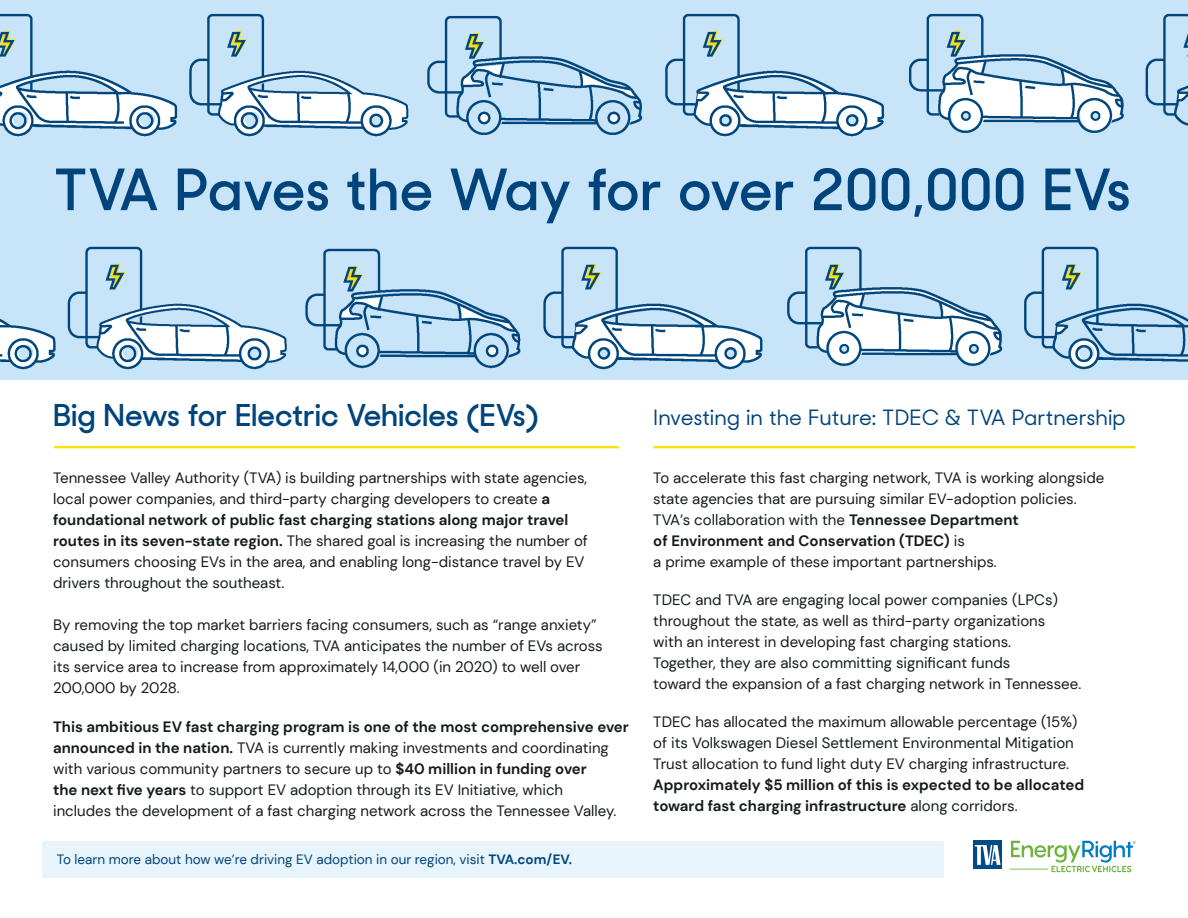
<style>
.page{position:relative;width:1188px;height:918px;background:#fff}
.page>*{position:absolute;margin:0;border:0;box-sizing:border-box;transform-origin:0 0}
.t1{font:600 57px "Sharp Sans Display No 2";letter-spacing:.005em;color:#00447b}
.t2{font:600 30px "Sharp Sans Display No 2";color:#00447b}
.t3{font:500 21px "Sharp Sans Display No 2";color:#00447b}
.t4{font:15px/21px "DM Sans";color:#141c1b}
.t5{font:13.5px "DM Sans";color:#00447b}
.s1{font-weight:700}
</style>
<div class="page">
<img style="left:0;top:0;width:1188px;height:379px">
<hr style="left:54px;top:446px;width:565px;height:2px;background:#ffdf01">
<hr style="left:653px;top:446px;width:483px;height:2px;background:#ffdf01">
<div style="left:42px;top:841px;width:902px;height:37px;background:#e8f4fb"></div>
<hr style="left:1010px;top:869px;width:38px;height:1px;background:#6cb43f">
<div style="left:974px;top:841px;width:28px;height:28px;background:#004b84"></div>
<svg style="left:975px;top:845px;width:26px;height:20px"></svg>
<svg style="left:1011px;top:841px;width:125px;height:31px"></svg>
<p class="t1" style="left:54px;top:142px;width:1078px">TVA Paves the Way for over 200,000 EVs</p>
<p class="t2" style="left:53px;top:390px;width:487px">Big News for Electric Vehicles (EVs)</p>
<p class="t4" style="left:53px;top:467px;width:536px">Tennessee Valley Authority (TVA) is building partnerships with state agencies, local power companies, and third-party charging developers to create <span class="s1">a foundational network of public fast charging stations along major travel routes in its seven-state region.</span> The shared goal is increasing the number of consumers choosing EVs in the area, and enabling long-distance travel by EV drivers throughout the southeast.</p>
<p class="t4" style="left:53px;top:614px;width:551px">By removing the top market barriers facing consumers, such as “range anxiety” caused by limited charging locations, TVA anticipates the number of EVs across its service area to increase from approximately 14,000 (in 2020) to well over 200,000 by 2028.</p>
<p class="t4" style="left:53px;top:716px;width:577px"><span class="s1">This ambitious EV fast charging program is one of the most comprehensive ever announced in the nation.</span> TVA is currently making investments and coordinating with various community partners to secure up to <span class="s1">$40 million in funding over<br>the next five years</span> to support EV adoption through its EV Initiative, which<br>includes the development of a fast charging network across the Tennessee Valley.</p>
<p class="t5" style="left:57px;top:851px;width:517px">To learn more about how we’re driving EV adoption in our region, visit <span class="s1">TVA.com/EV.</span></p>
<p class="t3" style="left:653px;top:400px;width:474px">Investing in the Future: TDEC &amp; TVA Partnership</p>
<p class="t4" style="left:653px;top:467px;width:453px">To accelerate this fast charging network, TVA is working alongside state agencies that are pursuing similar EV-adoption policies.<br>TVA’s collaboration with the <span class="s1">Tennessee Department<br>of Environment and Conservation (TDEC)</span> is<br>a prime example of these important partnerships.</p>
<p class="t4" style="left:653px;top:589px;width:429px">TDEC and TVA are engaging local power companies (LPCs) throughout the state, as well as third-party organizations<br>with an interest in developing fast charging stations.<br>Together, they are also committing significant funds<br>toward the expansion of a fast charging network in Tennessee.</p>
<p class="t4" style="left:653px;top:711px;width:432px">TDEC has allocated the maximum allowable percentage (15%) of its Volkswagen Diesel Settlement Environmental Mitigation Trust allocation to fund light duty EV charging infrastructure.<br><span class="s1">Approximately $5 million of this is expected to be allocated toward fast charging infrastructure</span> along corridors.</p>
</div>
